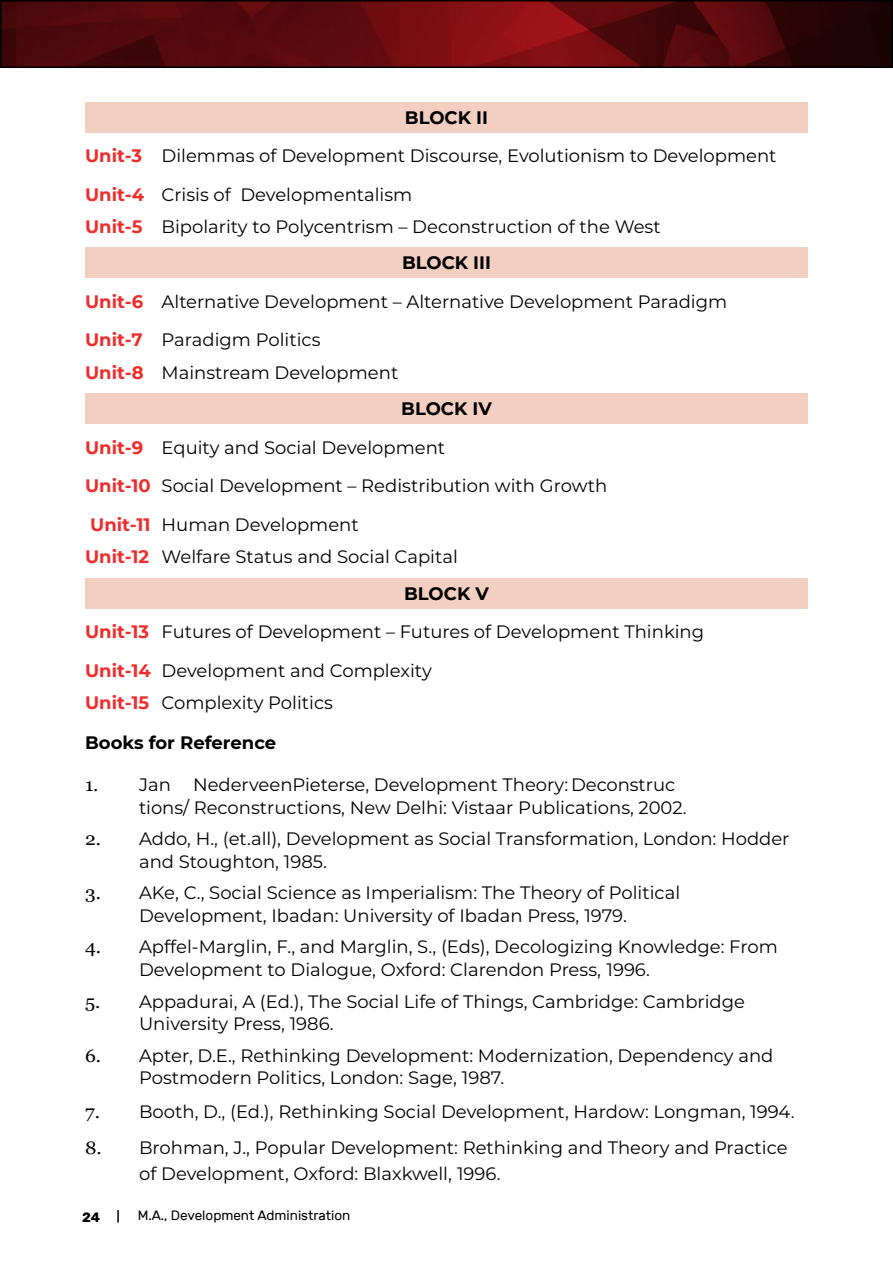
<style>
.page{position:relative;width:893px;height:1263px;background:#fff}
.page>*{position:absolute;margin:0;border:0;box-sizing:border-box;transform-origin:0 0}
.t1{font:18px/22.8px "Montserrat";color:#000}
.t2{font:700 18px "Montserrat";color:#000}
.t3{font:13.5px "Rubik";color:#000}
.t4{font:700 13.5px "Rubik";color:#000}
.s1{font-weight:700}
.s2{font-weight:700;color:#ee2d2c}
.s3{font-family:"Georgia"}
</style>
<div class="page">
<img style="left:3px;top:3px;width:887px;height:62px">
<div style="left:0;top:0;width:893px;height:68px;border:2px solid #000"></div>
<svg style="left:892px;top:0;width:1px;height:68px"></svg>
<svg style="left:117px;top:1210px;width:2px;height:12px"></svg>
<div style="left:85px;top:102px;width:723px;height:30px;background:#f3cfc1"></div>
<div style="left:85px;top:248px;width:723px;height:30px;background:#f3cfc1"></div>
<div style="left:85px;top:393px;width:723px;height:31px;background:#f3cfc1"></div>
<div style="left:85px;top:578px;width:723px;height:30px;background:#f3cfc1"></div>
<p class="t1" style="left:85px;top:98px;width:693px;line-height:38.4px;text-indent:320px"><span class="s1">BLOCK II<br></span><span class="s2">Unit-3</span> Dilemmas of Development Discourse, Evolutionism to Development<br><span class="s2">Unit-4</span> Crisis of Developmentalism</p>
<p class="t1" style="left:402px;top:208px;width:260px;line-height:36.5px;text-indent:-317px"><span class="s2">Unit-5</span> Bipolarity to Polycentrism – Deconstruction of the West<br><span class="s1">BLOCK III</span></p>
<p class="t1" style="left:85px;top:281px;width:644px;line-height:38.5px"><span class="s2">Unit-6</span> Alternative Development – Alternative Development Paradigm<br><span class="s2">Unit-7</span> Paradigm Politics</p>
<p class="t1" style="left:85px;top:360px;width:315px"><span class="s2">Unit-8</span> Mainstream Development</p>
<p class="t1" style="left:85px;top:389px;width:524px;line-height:38.5px;text-indent:316px"><span class="s1">BLOCK IV<br></span><span class="s2">Unit-9</span> Equity and Social Development<br><span class="s2">Unit-10</span> Social Development – Redistribution with Growth<br><span class="s2">Unit-11</span> Human Development</p>
<p class="t1" style="left:404px;top:538px;width:86px;line-height:36.5px;text-indent:-319px"><span class="s2">Unit-12</span> Welfare Status and Social Capital<br><span class="s1">BLOCK V</span></p>
<p class="t1" style="left:85px;top:612px;width:620px;line-height:38.5px"><span class="s2">Unit-13</span> Futures of Development – Futures of Development Thinking<br><span class="s2">Unit-14</span> Development and Complexity</p>
<p class="t1" style="left:85px;top:691px;width:249px"><span class="s2">Unit-15</span> Complexity Politics</p>
<p class="t2" style="left:85px;top:730px;width:193px">Books for Reference</p>
<p class="t1" style="left:139px;top:773px;width:549px;text-indent:-54px"><span class="s3">1.</span> Jan NederveenPieterse, Development Theory: Deconstruc tions/ Reconstructions, New Delhi: Vistaar Publications, 2002.</p>
<p class="t1" style="left:139px;top:827px;width:652px;text-indent:-54px"><span class="s3">2.</span> Addo, H., (et.all), Development as Social Transformation, London: Hodder and Stoughton, 1985.</p>
<p class="t1" style="left:85px;top:881px;width:597px;text-align:center"><span class="s3">3.</span> AKe, C., Social Science as Imperialism: The Theory of Political<br>Development, Ibadan: University of Ibadan Press, 1979.</p>
<p class="t1" style="left:139px;top:935px;width:640px;text-indent:-54px"><span class="s3">4.</span> Apffel-Marglin, F., and Marglin, S., (Eds), Decologizing Knowledge: From<br>Development to Dialogue, Oxford: Clarendon Press, 1996.</p>
<p class="t1" style="left:139px;top:989px;width:607px;text-indent:-54px"><span class="s3">5.</span> Appadurai, A (Ed.), The Social Life of Things, Cambridge: Cambridge<br>University Press, 1986.</p>
<p class="t1" style="left:139px;top:1043px;width:636px;text-indent:-54px"><span class="s3">6.</span> Apter, D.E., Rethinking Development: Modernization, Dependency and<br>Postmodern Politics, London: Sage, 1987.</p>
<p class="t1" style="left:85px;top:1099px;width:711px"><span class="s3">7.</span> Booth, D., (Ed.), Rethinking Social Development, Hardow: Longman, 1994.</p>
<p class="t1" style="left:139px;top:1134px;width:650px;line-height:25.7px;text-indent:-54px"><span class="s3">8.</span> Brohman, J., Popular Development: Rethinking and Theory and Practice of Development, Oxford: Blaxkwell, 1996.</p>
<p class="t4" style="left:82px;top:1209px;width:20px">24</p>
<p class="t3" style="left:138px;top:1208px;width:214px">M.A., Development Administration</p>
</div>
